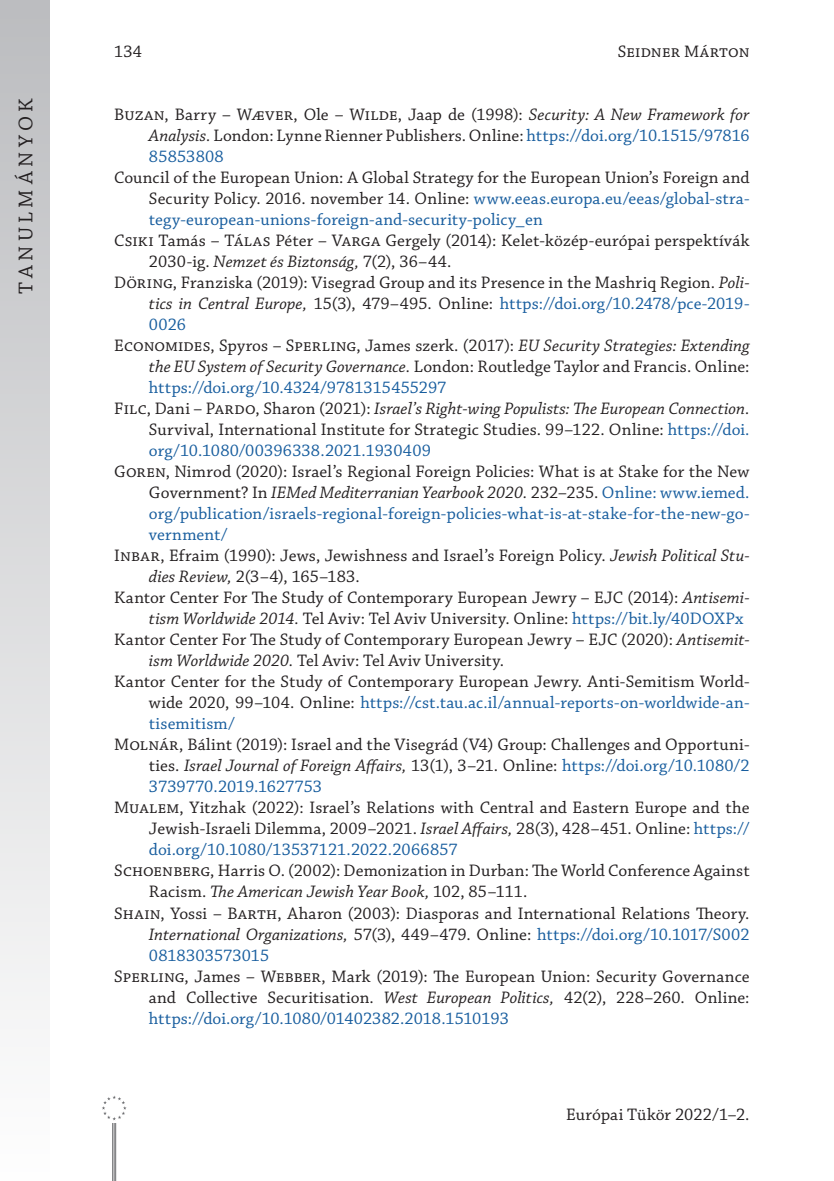
<style>
.page{position:relative;width:834px;height:1181px;background:#fff}
.page>*{position:absolute;margin:0;border:0;box-sizing:border-box;transform-origin:0 0}
.t1{font:21px "Chaparral Pro";letter-spacing:.21em;color:#231f20}
._6__Bibliography_ite{font:17.5px/21px "Chaparral Pro";letter-spacing:.005em;color:#231f20;text-align:justify}
._6__Bibliography_ite-2{font:17.5px/21px "Chaparral Pro";color:#175d9e;text-align:justify}
.s1{font-style:italic}
.s2{color:#175d9e}
.s3{color:#231f20}
.s4{font-style:italic;color:#231f20}
</style>
<div class="page">
<div style="left:0;top:0;width:50px;height:1181px;background:linear-gradient(to bottom,#bbbcbf,#fefefe)"></div>
<hr style="left:112px;top:1107px;width:1px;height:74px;background:#6c6d70">
<hr style="left:114px;top:1107px;width:1px;height:74px;background:#6c6d70">
<hr style="left:115px;top:1107px;width:1px;height:74px;background:#6c6d70">
<div style="left:99px;top:1093px;width:30px;height:29px;background:#fff"></div>
<svg style="left:102px;top:1095px;width:24px;height:25px"></svg>
<p class="_6__Bibliography_ite" style="left:114px;top:42px;width:29px">134</p>
<p class="_6__Bibliography_ite" style="left:617px;top:42px;width:133px">Seidner Márton</p>
<p class="t1" style="left:14px;top:294px;width:197px;rotate:-90deg">TANULMÁNYOK</p>
<p class="_6__Bibliography_ite" style="left:149px;top:105px;width:602px;text-indent:-35px">Buzan, Barry – Wæver, Ole – Wilde, Jaap de (1998): <span class="s1">Security: A New Framework for Analysis.</span> London: Lynne Rienner Publishers. Online: <span class="s2">https://doi.org/10.1515/97816<br>85853808</span></p>
<p class="_6__Bibliography_ite" style="left:149px;top:168px;width:602px;text-indent:-35px">Council of the European Union: A Global Strategy for the European Union’s Foreign and Security Policy. 2016. november 14. Online: <span class="s2">www.eeas.europa.eu/eeas/global-stra&shy;tegy-european-unions-foreign-and-security-policy_en</span></p>
<p class="_6__Bibliography_ite" style="left:149px;top:231px;width:602px;text-indent:-35px">Csiki Tamás – Tálas Péter – Varga Gergely (2014): Kelet-közép-európai perspektívák<br>2030-ig. <span class="s1">Nemzet és Biztonság,</span> 7(2), 36–44.</p>
<p class="_6__Bibliography_ite" style="left:149px;top:273px;width:602px;text-indent:-35px">Döring, Franziska (2019): Visegrad Group and its Presence in the Mashriq Region. <span class="s1">Poli&shy;tics in Central Europe,</span> 15(3), 479–495. Online: <span class="s2">https://doi.org/10.2478/pce-2019- 0026</span></p>
<p class="_6__Bibliography_ite" style="left:149px;top:336px;width:602px;text-indent:-35px">Economides, Spyros – Sperling, James szerk. (2017): <span class="s1">EU Security Strategies: Extending the EU System of Security Governance.</span> London: Routledge Taylor and Francis. Online: <span class="s2">https://doi.org/10.4324/9781315455297</span></p>
<p class="_6__Bibliography_ite" style="left:149px;top:399px;width:602px;text-indent:-35px">Filc, Dani – Pardo, Sharon (2021): <span class="s1">Israel’s Right-wing Populists: The European Connection.<br></span>Survival, International Institute for Strategic Studies. 99–122. Online: <span class="s2">https://doi. org/10.1080/00396338.2021.1930409</span></p>
<p class="_6__Bibliography_ite-2" style="left:149px;top:462px;width:602px;text-indent:-35px"><span class="s3">Goren, Nimrod (2020): Israel’s Regional Foreign Policies: What is at Stake for the New Government? In</span> <span class="s4">IEMed Mediterranian Yearbook 2020.</span> <span class="s3">232–235.</span> Online: www.iemed. org/publication/israels-regional-foreign-policies-what-is-at-stake-for-the-new-go&shy;vernment/</p>
<p class="_6__Bibliography_ite" style="left:149px;top:546px;width:602px;text-indent:-35px">Inbar, Efraim (1990): Jews, Jewishness and Israel’s Foreign Policy. <span class="s1">Jewish Political Stu&shy;dies Review,</span> 2(3–4), 165–183.</p>
<p class="_6__Bibliography_ite" style="left:149px;top:588px;width:602px;text-indent:-35px">Kantor Center For The Study of Contemporary European Jewry – EJC (2014): <span class="s1">Antisemi&shy;tism Worldwide 2014.</span> Tel Aviv: Tel Aviv University. Online: <span class="s2">https://bit.ly/40DOXPx</span></p>
<p class="_6__Bibliography_ite" style="left:149px;top:630px;width:602px;text-indent:-35px">Kantor Center For The Study of Contemporary European Jewry – EJC (2020): <span class="s1">Antisemit&shy;ism Worldwide 2020.</span> Tel Aviv: Tel Aviv University.</p>
<p class="_6__Bibliography_ite" style="left:149px;top:672px;width:602px;text-indent:-35px">Kantor Center for the Study of Contemporary European Jewry. Anti-Semitism World&shy;wide 2020, 99–104. Online: <span class="s2">https://cst.tau.ac.il/annual-reports-on-worldwide-an&shy;tisemitism/</span></p>
<p class="_6__Bibliography_ite" style="left:149px;top:735px;width:602px;text-indent:-35px">Molnár, Bálint (2019): Israel and the Visegrád (V4) Group: Challenges and Opportuni&shy;ties. <span class="s1">Israel Journal of Foreign Affairs,</span> 13(1), 3–21. Online: <span class="s2">https://doi.org/10.1080/2<br>3739770.2019.1627753</span></p>
<p class="_6__Bibliography_ite" style="left:149px;top:798px;width:602px;text-indent:-35px">Mualem, Yitzhak (2022): Israel’s Relations with Central and Eastern Europe and the Jewish-Israeli Dilemma, 2009–2021. <span class="s1">Israel Affairs,</span> 28(3), 428–451. Online: <span class="s2">https:// doi.org/10.1080/13537121.2022.2066857</span></p>
<p class="_6__Bibliography_ite" style="left:149px;top:861px;width:602px;text-indent:-35px">Schoenberg, Harris O. (2002): Demonization in Durban: The World Conference Against<br>Racism. <span class="s1">The American Jewish Year Book,</span> 102, 85–111.</p>
<p class="_6__Bibliography_ite" style="left:149px;top:903px;width:602px;text-indent:-35px">Shain, Yossi – Barth, Aharon (2003): Diasporas and International Relations Theory.<br><span class="s1">International Organizations,</span> 57(3), 449–479. Online: <span class="s2">https://doi.org/10.1017/S002<br>0818303573015</span></p>
<p class="_6__Bibliography_ite" style="left:149px;top:966px;width:602px;text-indent:-35px">Sperling, James – Webber, Mark (2019): The European Union: Security Governance and Collective Securitisation. <span class="s1">West European Politics,</span> 42(2), 228–260. Online: <span class="s2">https://doi.org/10.1080/01402382.2018.1510193</span></p>
<p class="_6__Bibliography_ite" style="left:566px;top:1105px;width:185px">Európai Tükör 2022/1–2.</p>
</div>
